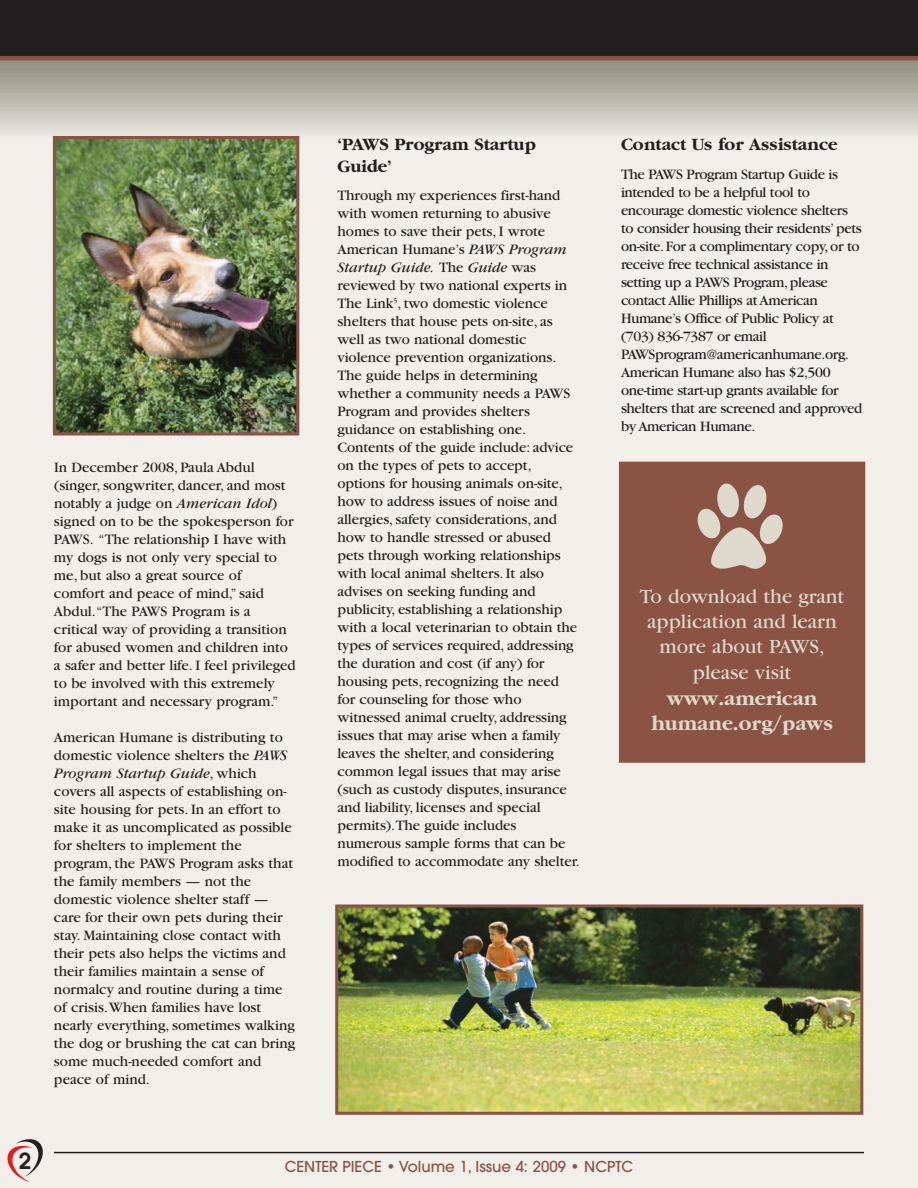
<style>
.page{position:relative;width:918px;height:1188px;background:#fff}
.page>*{position:absolute;margin:0;border:0;box-sizing:border-box;transform-origin:0 0}
.t1{font:600 22.05px "Avant Garde";color:#231f20}
.t2{font:21px/25.2px "Garamond";color:#ded9cd;text-align:center}
.t3{font:700 21px/25.2px "Garamond";color:#ded9cd;text-align:center}
.t4{font:700 18px/21.6px "Garamond";color:#231f20}
.t5{font:15px/18px "Garamond";letter-spacing:-.005em;color:#231f20}
.t6{font:15px/18px "Garamond";letter-spacing:-.025em;color:#231f20}
.t7{font:500 15px "Avant Garde";color:#8a5344}
.s1{font-style:italic}
</style>
<div class="page">
<div style="left:0;top:126px;width:918px;height:1062px;background:#f2efea"></div>
<hr style="left:0;top:60px;width:918px;height:3px;background:#767964">
<hr style="left:0;top:63px;width:918px;height:2px;background:#7a7d67">
<hr style="left:0;top:65px;width:918px;height:2px;background:#7c7f69">
<hr style="left:0;top:67px;width:918px;height:3px;background:#7f816c">
<hr style="left:0;top:70px;width:918px;height:2px;background:#828570">
<hr style="left:0;top:72px;width:918px;height:2px;background:#858773">
<hr style="left:0;top:74px;width:918px;height:2px;background:#878976">
<hr style="left:0;top:76px;width:918px;height:2px;background:#8a8c78">
<hr style="left:0;top:78px;width:918px;height:2px;background:#8c8e7c">
<hr style="left:0;top:80px;width:918px;height:2px;background:#8f907e">
<hr style="left:0;top:82px;width:918px;height:3px;background:#939381">
<hr style="left:0;top:85px;width:918px;height:2px;background:#979786">
<hr style="left:0;top:87px;width:918px;height:2px;background:#9a9a88">
<hr style="left:0;top:89px;width:918px;height:2px;background:#9c9c8c">
<hr style="left:0;top:91px;width:918px;height:2px;background:#9f9f8e">
<hr style="left:0;top:93px;width:918px;height:3px;background:#a2a292">
<hr style="left:0;top:95px;width:918px;height:2px;background:#a6a595">
<hr style="left:0;top:97px;width:918px;height:3px;background:#a9a899">
<hr style="left:0;top:100px;width:918px;height:2px;background:#aeac9e">
<hr style="left:0;top:102px;width:918px;height:2px;background:#b0afa1">
<hr style="left:0;top:104px;width:918px;height:2px;background:#b4b2a5">
<hr style="left:0;top:106px;width:918px;height:2px;background:#b7b5a9">
<hr style="left:0;top:108px;width:918px;height:3px;background:#bab9ad">
<hr style="left:0;top:111px;width:918px;height:2px;background:#bebcb1">
<hr style="left:0;top:112px;width:918px;height:3px;background:#c2bfb3">
<hr style="left:0;top:114px;width:918px;height:2px;background:#c5c2b7">
<hr style="left:0;top:116px;width:918px;height:3px;background:#c7c4bb">
<hr style="left:0;top:119px;width:918px;height:3px;background:#cdcac0">
<hr style="left:0;top:121px;width:918px;height:2px;background:#cfcec4">
<hr style="left:0;top:123px;width:918px;height:3px;background:#d4d1c8">
<hr style="left:0;top:126px;width:918px;height:2px;background:#dad7cf">
<hr style="left:0;top:128px;width:918px;height:2px;background:#dddbd2">
<hr style="left:0;top:130px;width:918px;height:2px;background:#e2dfd8">
<hr style="left:0;top:132px;width:918px;height:2px;background:#e5e3dc">
<hr style="left:0;top:134px;width:918px;height:3px;background:#e9e8e2">
<hr style="left:0;top:136px;width:918px;height:2px;background:#eeebe6">
<div style="left:0;top:0;width:918px;height:57px;background:#231f20"></div>
<hr style="left:0;top:56px;width:918px;height:4px;background:#8a5344">
<svg style="left:7px;top:1139px;width:36px;height:43px"></svg>
<hr style="left:54px;top:1152px;width:810px;height:1px;background:#231f20">
<img style="left:57px;top:140px;width:238px;height:292px">
<div style="left:53px;top:136px;width:246px;height:300px;border:3px solid #8a5344"></div>
<img style="left:339px;top:908px;width:520px;height:203px">
<div style="left:335px;top:904px;width:528px;height:211px;border:3px solid #8a5344"></div>
<div style="left:620px;top:463px;width:244px;height:298px;background:#8a5344"></div>
<div style="left:619px;top:462px;width:246px;height:301px;border:3px solid #8a5344"></div>
<img style="left:697px;top:483px;width:86px;height:86px">
<p class="t5" style="left:54px;top:459px;width:243px">In December 2008, Paula Abdul (singer, songwriter, dancer, and most notably a judge on <span class="s1">American Idol</span>) signed on to be the spokesperson for PAWS. “The relationship I have with my dogs is not only very special to me, but also a great source of comfort and peace of mind,” said Abdul.“The PAWS Program is a critical way of providing a transition for abused women and children into a safer and better life. I feel privileged to be involved with this extremely important and necessary program.”</p>
<p class="t5" style="left:54px;top:729px;width:243px">American Humane is distributing to domestic violence shelters the <span class="s1">PAWS Program Startup Guide</span>, which covers all aspects of establishing on&shy;site housing for pets. In an effort to make it as uncomplicated as possible for shelters to implement the program, the PAWS Program asks that the family members — not the domestic violence shelter staff — care for their own pets during their stay. Maintaining close contact with their pets also helps the victims and their families maintain a sense of normalcy and routine during a time of crisis.When families have lost nearly everything, sometimes walking the dog or brushing the cat can bring some much-needed comfort and peace of mind.</p>
<p class="t4" style="left:338px;top:133px;width:200px">‘PAWS Program Startup<br>Guide’</p>
<p class="t5" style="left:338px;top:188px;width:244px">Through my experiences first-hand with women returning to abusive homes to save their pets, I wrote American Humane’s <span class="s1">PAWS Program Startup Guide.</span> The <span class="s1">Guide</span> was reviewed by two national experts in The Link<sup>5</sup>, two domestic violence shelters that house pets on-site, as well as two national domestic violence prevention organizations.<br>The guide helps in determining whether a community needs a PAWS Program and provides shelters guidance on establishing one.<br>Contents of the guide include: advice on the types of pets to accept, options for housing animals on-site, how to address issues of noise and allergies, safety considerations, and how to handle stressed or abused pets through working relationships with local animal shelters. It also advises on seeking funding and publicity, establishing a relationship with a local veterinarian to obtain the types of services required, addressing the duration and cost (if any) for housing pets, recognizing the need for counseling for those who witnessed animal cruelty, addressing issues that may arise when a family leaves the shelter, and considering common legal issues that may arise (such as custody disputes, insurance and liability, licenses and special permits).The guide includes numerous sample forms that can be modified to accommodate any shelter.</p>
<p class="t4" style="left:621px;top:133px;width:218px">Contact Us for Assistance</p>
<p class="t6" style="left:621px;top:166px;width:243px">The PAWS Program Startup Guide is intended to be a helpful tool to encourage domestic violence shelters to consider housing their residents’pets on-site.For a complimentary copy,or to receive free technical assistance in setting up a PAWS Program,please contact Allie Phillips at American Humane’s Office of Public Policy at (703) 836-7387 or email PAWSprogram@americanhumane.org.<br>American Humane also has $2,500 one-time start-up grants available for shelters that are screened and approved by American Humane.</p>
<h2 class="t2" style="left:640px;top:586px;width:206px">To download the grant application and learn more about PAWS, please visit</h2>
<h2 class="t3" style="left:651px;top:685px;width:184px">www.american humane.org/paws</h2>
<h1 class="t1" style="left:19px;top:1152px;width:14px">2</h1>
<p class="t7" style="left:285px;top:1161px;width:350px">CENTER PIECE • Volume 1, Issue 4: 2009 • NCPTC</p>
</div>
